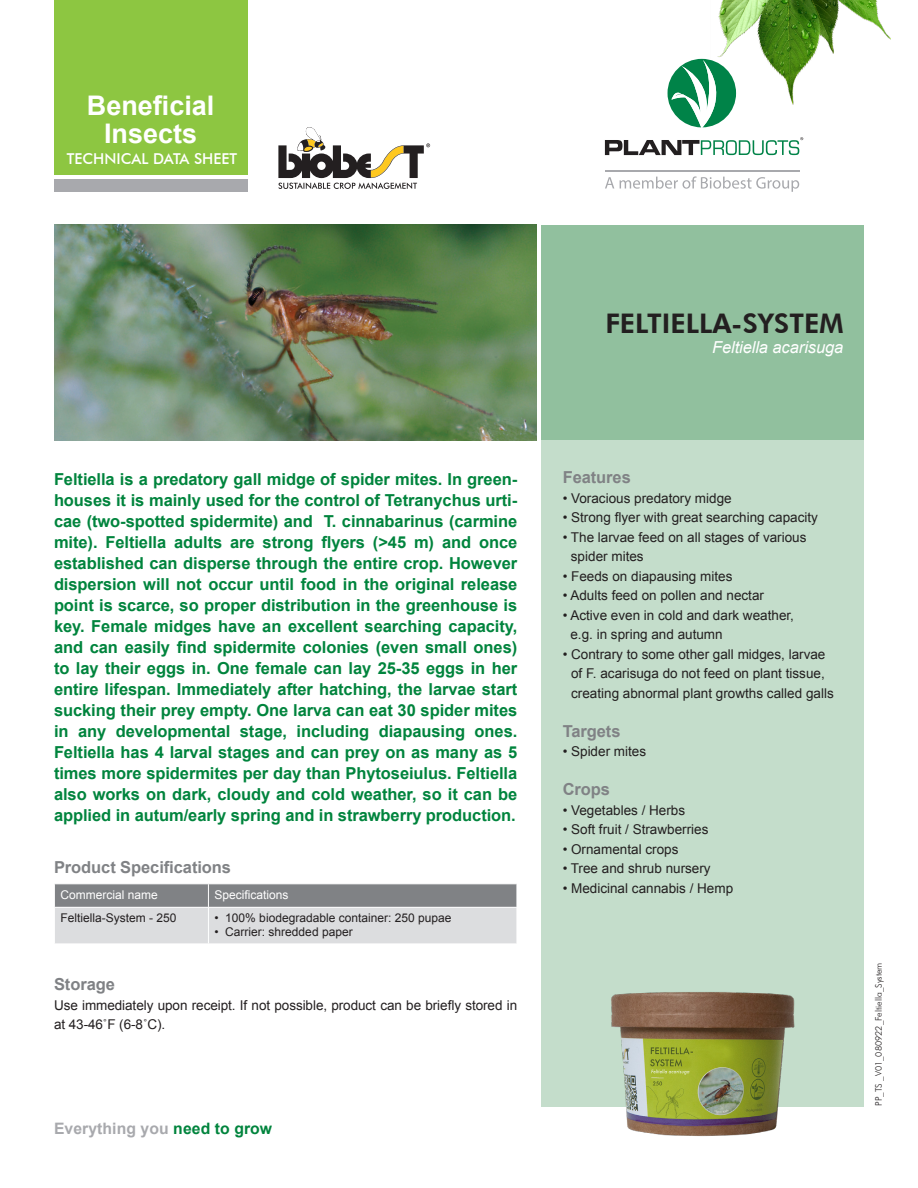
<style>
.page{position:relative;width:918px;height:1188px;background:#fff}
.page>*{position:absolute;margin:0;border:0;box-sizing:border-box;transform-origin:0 0}
.Heading_2{font:700 27px "Arial";color:#fff}
.t1{font:800 27px "Futura BT";color:#231f20}
.Heading_2-2{font:700 16.5px/21px "Arial";letter-spacing:-.005em;color:#00843d;text-align:justify}
.Heading_2-3{font:700 16.5px "Arial";letter-spacing:-.005em;color:#808285}
.t2{font:italic 16.5px "Arial";letter-spacing:-.005em;color:#fff}
.Heading_2-4{font:700 15.75px "Arial";letter-spacing:.005em;color:#a8a9ad}
.t3{font:500 15px "Futura BT";color:#fff}
.Heading_2-5{font:13.5px/19.5px "Arial";color:#231f20}
.t4{font:12px "Arial";color:#231f20}
.t5{font:12px "Arial";color:#fff}
.t6{font:300 9px "Futura BT";color:#231f20}
.s1{color:#00843d}
</style>
<div class="page">
<div style="left:541px;top:225px;width:323px;height:216px;background:#91c09e"></div>
<div style="left:541px;top:441px;width:323px;height:666px;background:#c4ddcb"></div>
<div style="left:54px;top:0;width:193px;height:175px;background:#8dc641"></div>
<svg style="left:278px;top:127px;width:152px;height:62px"></svg>
<div style="left:54px;top:179px;width:193px;height:13px;background:#a8a9ad"></div>
<img style="left:54px;top:225px;width:483px;height:216px">
<svg style="left:54px;top:884px;width:463px;height:60px;background:#b9bbbd"></svg>
<hr style="left:54px;top:907px;width:154px;height:1px;background:#fff">
<hr style="left:208px;top:907px;width:309px;height:1px;background:#fff">
<hr style="left:54px;top:908px;width:1px;height:36px;background:#fff">
<hr style="left:208px;top:908px;width:1px;height:36px;background:#fff">
<img style="left:611px;top:992px;width:184px;height:144px">
<img style="left:717px;top:0;width:174px;height:105px">
<svg style="left:605px;top:137px;width:198px;height:18px"></svg>
<hr style="left:605px;top:170px;width:194px;height:1px;background:#a8a9ad">
<svg style="left:605px;top:177px;width:9px;height:11px"></svg>
<svg style="left:620px;top:176px;width:179px;height:16px"></svg>
<svg style="left:668px;top:59px;width:68px;height:68px"></svg>
<p class="Heading_2" style="left:87px;top:88px;width:129px">Beneficial</p>
<p class="Heading_2" style="left:104px;top:115px;width:95px">Insects</p>
<p class="t3" style="left:67px;top:150px;width:172px">TECHNICAL DATA SHEET</p>
<p class="t1" style="left:605px;top:307px;width:240px">FELTIELLA-SYSTEM</p>
<p class="t2" style="left:712px;top:336px;width:133px">Feltiella acarisuga</p>
<p class="Heading_2-2" style="left:54px;top:469px;width:465px">Feltiella is a predatory gall midge of spider mites. In green&shy;houses it is mainly used for the control of Tetranychus urti&shy;cae (two-spotted spidermite) and T. cinnabarinus (carmine mite). Feltiella adults are strong flyers (&gt;45 m) and once established can disperse through the entire crop. However dispersion will not occur until food in the original release point is scarce, so proper distribution in the greenhouse is key. Female midges have an excellent searching capacity, and can easily find spidermite colonies (even small ones) to lay their eggs in. One female can lay 25-35 eggs in her entire lifespan. Immediately after hatching, the larvae start sucking their prey empty. One larva can eat 30 spider mites in any developmental stage, including diapausing ones.<br>Feltiella has 4 larval stages and can prey on as many as 5 times more spidermites per day than Phytoseiulus. Feltiella also works on dark, cloudy and cold weather, so it can be applied in autum/early spring and in strawberry production.</p>
<p class="Heading_2-3" style="left:54px;top:856px;width:179px">Product Specifications</p>
<p class="t5" style="left:60px;top:886px;width:99px">Commercial name</p>
<p class="t5" style="left:214px;top:886px;width:76px">Specifications</p>
<p class="t4" style="left:60px;top:910px;width:118px">Feltiella-System - 250</p>
<p class="t4" style="left:214px;top:910px;width:239px">• 100% biodegradable container: 250 pupae</p>
<p class="t4" style="left:214px;top:924px;width:140px">• Carrier: shredded paper</p>
<p class="Heading_2-3" style="left:54px;top:973px;width:62px">Storage</p>
<p class="Heading_2-5" style="left:54px;top:995px;width:465px">Use immediately upon receipt. If not possible, product can be briefly stored in at 43-46˚F (6-8˚C).</p>
<p class="Heading_2-4" style="left:54px;top:1118px;width:220px">Everything you <span class="s1">need to grow</span></p>
<p class="Heading_2-3" style="left:563px;top:466px;width:70px">Features</p>
<p class="Heading_2-5" style="left:563px;top:488px;width:171px">• Voracious predatory midge</p>
<p class="Heading_2-5" style="left:563px;top:508px;width:257px">• Strong flyer with great searching capacity</p>
<p class="Heading_2-5" style="left:571px;top:527px;width:237px;text-indent:-8px">• The larvae feed on all stages of various spider mites</p>
<p class="Heading_2-5" style="left:563px;top:566px;width:171px">• Feeds on diapausing mites</p>
<p class="Heading_2-5" style="left:563px;top:586px;width:203px">• Adults feed on pollen and nectar</p>
<p class="Heading_2-5" style="left:570px;top:605px;width:225px;text-indent:-8px">• Active even in cold and dark weather, e.g. in spring and autumn</p>
<p class="Heading_2-5" style="left:571px;top:644px;width:264px;text-indent:-8px">• Contrary to some other gall midges, larvae of F. acarisuga do not feed on plant tissue, creating abnormal plant growths called galls</p>
<p class="Heading_2-3" style="left:563px;top:720px;width:59px">Targets</p>
<p class="Heading_2-5" style="left:563px;top:742px;width:85px">• Spider mites</p>
<p class="Heading_2-3" style="left:563px;top:778px;width:49px">Crops</p>
<p class="Heading_2-5" style="left:563px;top:800px;width:124px">• Vegetables / Herbs</p>
<p class="Heading_2-5" style="left:563px;top:820px;width:147px">• Soft fruit / Strawberries</p>
<p class="Heading_2-5" style="left:563px;top:839px;width:117px">• Ornamental crops</p>
<p class="Heading_2-5" style="left:563px;top:859px;width:150px">• Tree and shrub nursery</p>
<p class="Heading_2-5" style="left:563px;top:878px;width:172px">• Medicinal cannabis / Hemp</p>
<p class="t6" style="left:873px;top:1106px;width:145px;rotate:-90deg">PP_TS _V01_080922_Feltiella_System</p>
</div>
